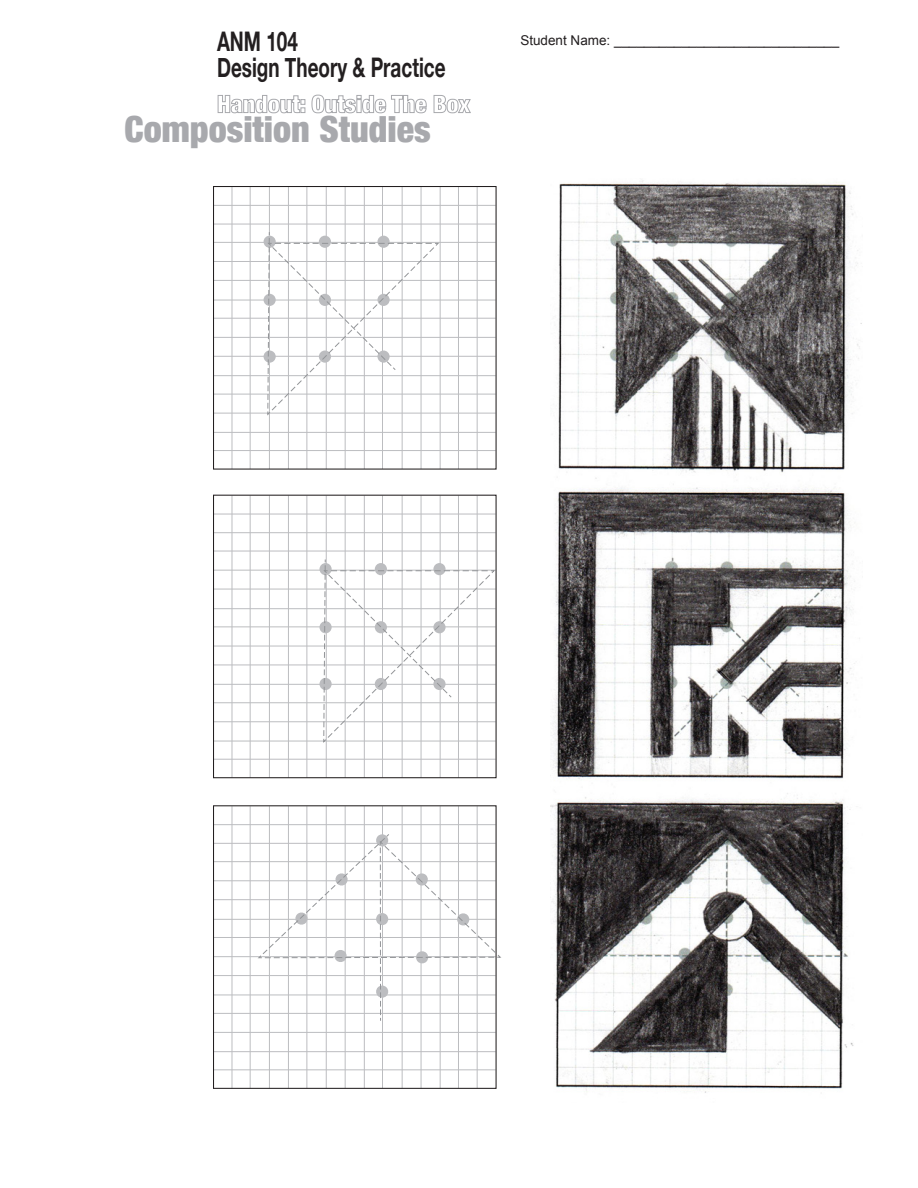
<style>
.page{position:relative;width:918px;height:1188px;background:#fff}
.page>*{position:absolute;margin:0;border:0;box-sizing:border-box;transform-origin:0 0}
.t1{font:900 condensed 36px "Helvetica Neue";color:#a8a9ad}
.t2{font:700 27px "Helvetica Neue";color:#231f20;scale:.7 1}
.t3{font:13.5px "Arial";color:#231f20}
</style>
<div class="page">
<hr style="left:214px;top:205px;width:282px;height:1px;background:#bcbdc0">
<hr style="left:214px;top:224px;width:282px;height:1px;background:#bcbdc0">
<hr style="left:214px;top:242px;width:282px;height:1px;background:#bcbdc0">
<hr style="left:214px;top:261px;width:282px;height:1px;background:#bcbdc0">
<hr style="left:214px;top:280px;width:282px;height:1px;background:#bcbdc0">
<hr style="left:214px;top:300px;width:282px;height:1px;background:#bcbdc0">
<hr style="left:214px;top:318px;width:282px;height:1px;background:#bcbdc0">
<hr style="left:214px;top:337px;width:282px;height:1px;background:#bcbdc0">
<hr style="left:214px;top:356px;width:282px;height:1px;background:#bcbdc0">
<hr style="left:214px;top:375px;width:282px;height:1px;background:#bcbdc0">
<hr style="left:214px;top:394px;width:282px;height:1px;background:#bcbdc0">
<hr style="left:214px;top:413px;width:282px;height:1px;background:#bcbdc0">
<hr style="left:214px;top:432px;width:282px;height:1px;background:#bcbdc0">
<hr style="left:214px;top:450px;width:282px;height:1px;background:#bcbdc0">
<hr style="left:214px;top:514px;width:282px;height:1px;background:#bcbdc0">
<hr style="left:214px;top:532px;width:282px;height:1px;background:#bcbdc0">
<hr style="left:214px;top:551px;width:282px;height:1px;background:#bcbdc0">
<hr style="left:214px;top:570px;width:282px;height:1px;background:#bcbdc0">
<hr style="left:214px;top:589px;width:282px;height:1px;background:#bcbdc0">
<hr style="left:214px;top:608px;width:282px;height:1px;background:#bcbdc0">
<hr style="left:214px;top:627px;width:282px;height:1px;background:#bcbdc0">
<hr style="left:214px;top:646px;width:282px;height:1px;background:#bcbdc0">
<hr style="left:214px;top:665px;width:282px;height:1px;background:#bcbdc0">
<hr style="left:214px;top:684px;width:282px;height:1px;background:#bcbdc0">
<hr style="left:214px;top:703px;width:282px;height:1px;background:#bcbdc0">
<hr style="left:214px;top:722px;width:282px;height:1px;background:#bcbdc0">
<hr style="left:214px;top:741px;width:282px;height:1px;background:#bcbdc0">
<hr style="left:214px;top:759px;width:282px;height:1px;background:#bcbdc0">
<hr style="left:214px;top:824px;width:282px;height:1px;background:#bcbdc0">
<hr style="left:214px;top:843px;width:282px;height:1px;background:#bcbdc0">
<hr style="left:214px;top:861px;width:282px;height:1px;background:#bcbdc0">
<hr style="left:214px;top:881px;width:282px;height:1px;background:#bcbdc0">
<hr style="left:214px;top:899px;width:282px;height:1px;background:#bcbdc0">
<hr style="left:214px;top:919px;width:282px;height:1px;background:#bcbdc0">
<hr style="left:214px;top:937px;width:282px;height:1px;background:#bcbdc0">
<hr style="left:214px;top:956px;width:282px;height:1px;background:#bcbdc0">
<hr style="left:214px;top:975px;width:282px;height:1px;background:#bcbdc0">
<hr style="left:214px;top:995px;width:282px;height:1px;background:#bcbdc0">
<hr style="left:214px;top:1013px;width:282px;height:1px;background:#bcbdc0">
<hr style="left:214px;top:1032px;width:282px;height:1px;background:#bcbdc0">
<hr style="left:214px;top:1051px;width:282px;height:1px;background:#bcbdc0">
<hr style="left:214px;top:1070px;width:282px;height:1px;background:#bcbdc0">
<hr style="left:477px;top:187px;width:1px;height:282px;background:#bcbdc0">
<hr style="left:458px;top:187px;width:1px;height:282px;background:#bcbdc0">
<hr style="left:440px;top:187px;width:1px;height:282px;background:#bcbdc0">
<hr style="left:421px;top:187px;width:1px;height:282px;background:#bcbdc0">
<hr style="left:402px;top:187px;width:1px;height:282px;background:#bcbdc0">
<hr style="left:382px;top:187px;width:1px;height:282px;background:#bcbdc0">
<hr style="left:364px;top:187px;width:1px;height:282px;background:#bcbdc0">
<hr style="left:345px;top:187px;width:1px;height:282px;background:#bcbdc0">
<hr style="left:326px;top:187px;width:1px;height:282px;background:#bcbdc0">
<hr style="left:307px;top:187px;width:1px;height:282px;background:#bcbdc0">
<hr style="left:288px;top:187px;width:1px;height:282px;background:#bcbdc0">
<hr style="left:269px;top:187px;width:1px;height:282px;background:#bcbdc0">
<hr style="left:250px;top:187px;width:1px;height:282px;background:#bcbdc0">
<hr style="left:232px;top:187px;width:1px;height:282px;background:#bcbdc0">
<hr style="left:477px;top:496px;width:1px;height:282px;background:#bcbdc0">
<hr style="left:458px;top:496px;width:1px;height:282px;background:#bcbdc0">
<hr style="left:440px;top:496px;width:1px;height:282px;background:#bcbdc0">
<hr style="left:421px;top:496px;width:1px;height:282px;background:#bcbdc0">
<hr style="left:402px;top:496px;width:1px;height:282px;background:#bcbdc0">
<hr style="left:382px;top:496px;width:1px;height:282px;background:#bcbdc0">
<hr style="left:364px;top:496px;width:1px;height:282px;background:#bcbdc0">
<hr style="left:345px;top:496px;width:1px;height:282px;background:#bcbdc0">
<hr style="left:326px;top:496px;width:1px;height:282px;background:#bcbdc0">
<hr style="left:307px;top:496px;width:1px;height:282px;background:#bcbdc0">
<hr style="left:288px;top:496px;width:1px;height:282px;background:#bcbdc0">
<hr style="left:269px;top:496px;width:1px;height:282px;background:#bcbdc0">
<hr style="left:250px;top:496px;width:1px;height:282px;background:#bcbdc0">
<hr style="left:232px;top:496px;width:1px;height:282px;background:#bcbdc0">
<hr style="left:477px;top:806px;width:1px;height:282px;background:#bcbdc0">
<hr style="left:458px;top:806px;width:1px;height:282px;background:#bcbdc0">
<hr style="left:440px;top:806px;width:1px;height:282px;background:#bcbdc0">
<hr style="left:421px;top:806px;width:1px;height:282px;background:#bcbdc0">
<hr style="left:402px;top:806px;width:1px;height:282px;background:#bcbdc0">
<hr style="left:382px;top:806px;width:1px;height:282px;background:#bcbdc0">
<hr style="left:364px;top:806px;width:1px;height:282px;background:#bcbdc0">
<hr style="left:345px;top:806px;width:1px;height:282px;background:#bcbdc0">
<hr style="left:326px;top:806px;width:1px;height:282px;background:#bcbdc0">
<hr style="left:307px;top:806px;width:1px;height:282px;background:#bcbdc0">
<hr style="left:288px;top:806px;width:1px;height:282px;background:#bcbdc0">
<hr style="left:269px;top:806px;width:1px;height:282px;background:#bcbdc0">
<hr style="left:250px;top:806px;width:1px;height:282px;background:#bcbdc0">
<hr style="left:232px;top:806px;width:1px;height:282px;background:#bcbdc0">
<div style="left:213px;top:186px;width:284px;height:284px;border:1px solid #231f20"></div>
<div style="left:213px;top:495px;width:284px;height:283px;border:1px solid #231f20"></div>
<div style="left:213px;top:805px;width:284px;height:284px;border:1px solid #231f20"></div>
<div style="left:264px;top:236px;width:12px;height:12px;background:#bcbdc0;border-radius:50%"></div>
<div style="left:264px;top:294px;width:12px;height:12px;background:#bcbdc0;border-radius:50%"></div>
<div style="left:264px;top:351px;width:12px;height:12px;background:#bcbdc0;border-radius:50%"></div>
<div style="left:319px;top:563px;width:13px;height:12px;background:#bcbdc0;border-radius:50%"></div>
<svg style="left:319px;top:621px;width:13px;height:12px"></svg>
<div style="left:319px;top:678px;width:13px;height:12px;background:#bcbdc0;border-radius:50%"></div>
<svg style="left:217px;top:95px;width:88px;height:19px"></svg>
<svg style="left:311px;top:94px;width:116px;height:20px"></svg>
<svg style="left:433px;top:95px;width:38px;height:19px"></svg>
<svg style="left:267px;top:231px;width:173px;height:185px"></svg>
<svg style="left:323px;top:559px;width:173px;height:185px"></svg>
<svg style="left:257px;top:833px;width:244px;height:189px"></svg>
<img style="left:550px;top:180px;width:312px;height:913px">
<p class="t2" style="left:217px;top:25px;width:117px">ANM 104</p>
<p class="t2" style="left:217px;top:51px;width:328px">Design Theory &amp; Practice</p>
<p class="t1" style="left:125px;top:107px;width:308px">Composition Studies</p>
<p class="t3" style="left:520px;top:32px;width:320px">Student Name: ______________________________</p>
</div>
